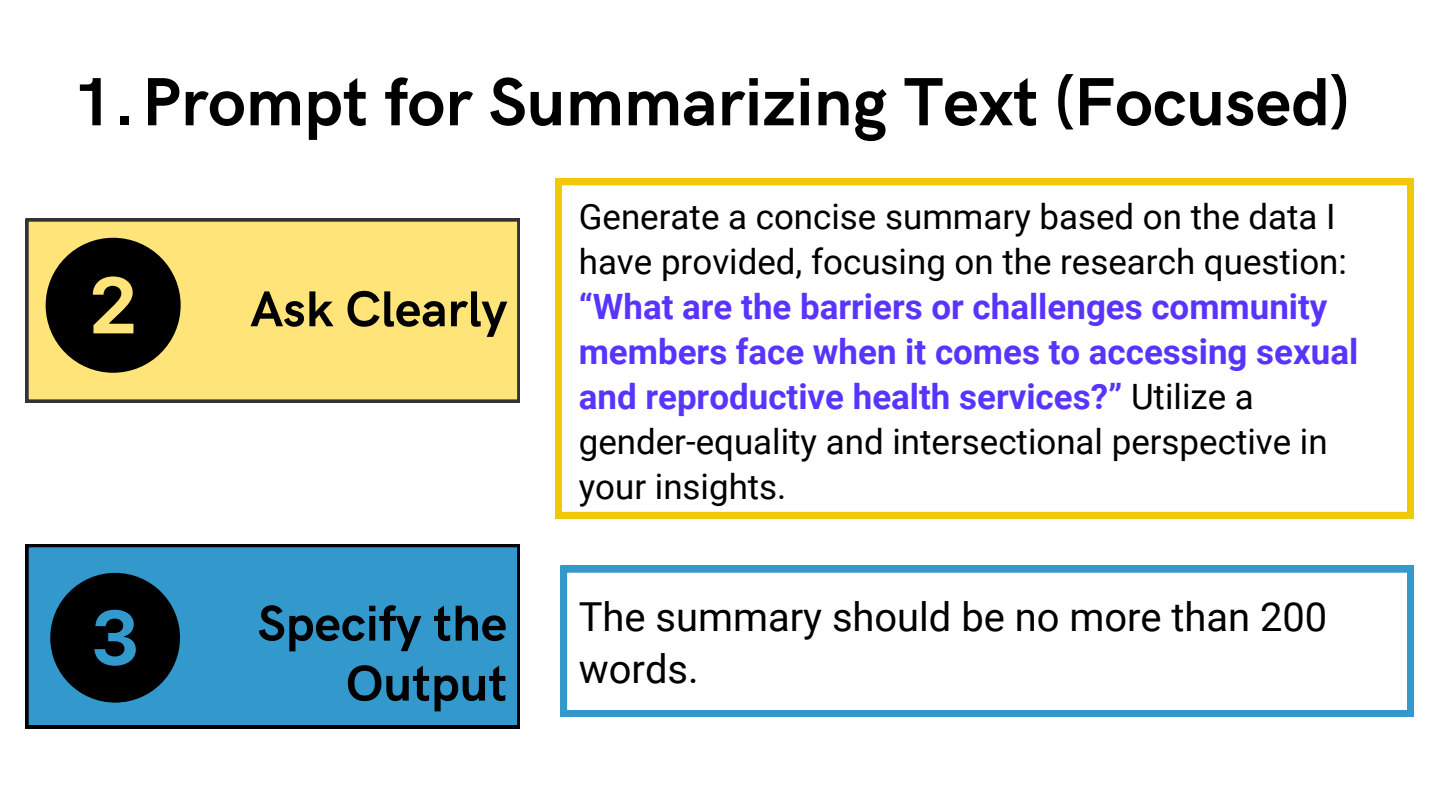
<style>
.page{position:relative;width:1440px;height:810px;background:#fff}
.page>*{position:absolute;margin:0;border:0;box-sizing:border-box;transform-origin:0 0}
.t1{font:700 68.4px "HK Grotesk";color:#000}
.t2{font:700 50.5px/60px "HK Grotesk";color:#000;text-align:right}
.t3{font:39.9px/51.8px "Roboto";color:#000}
.t4{font:34.9px/45px "Roboto";color:#000}
.s1{font-weight:700;color:#5735ff}
</style>
<div class="page">
<div style="left:26px;top:219px;width:494px;height:183px;background:#ffe47a"></div>
<div style="left:26px;top:544px;width:494px;height:184px;background:#39c"></div>
<svg style="left:46px;top:238px;width:135px;height:135px;background:#484022"></svg>
<svg style="left:50px;top:573px;width:130px;height:130px;background:#0e2c3a"></svg>
<svg style="left:555px;top:179px;width:859px;height:339px"></svg>
<svg style="left:560px;top:566px;width:854px;height:151px"></svg>
<p class="t1" style="left:74px;top:64px;width:1277px">1.Prompt for Summarizing Text (Focused)</p>
<p class="t2" style="left:250px;top:281px;width:258px">Ask Clearly</p>
<p class="t2" style="left:258px;top:595px;width:251px">Specify the<br>Output</p>
<p class="t4" style="left:579px;top:194px;width:781px">Generate a concise summary based on the data I have provided, focusing on the research question: <span class="s1">“What are the barriers or challenges community members face when it comes to accessing sexual and reproductive health services?”</span> Utilize a gender-equality and intersectional perspective in your insights.</p>
<p class="t3" style="left:579px;top:591px;width:750px">The summary should be no more than 200 words.</p>
</div>
